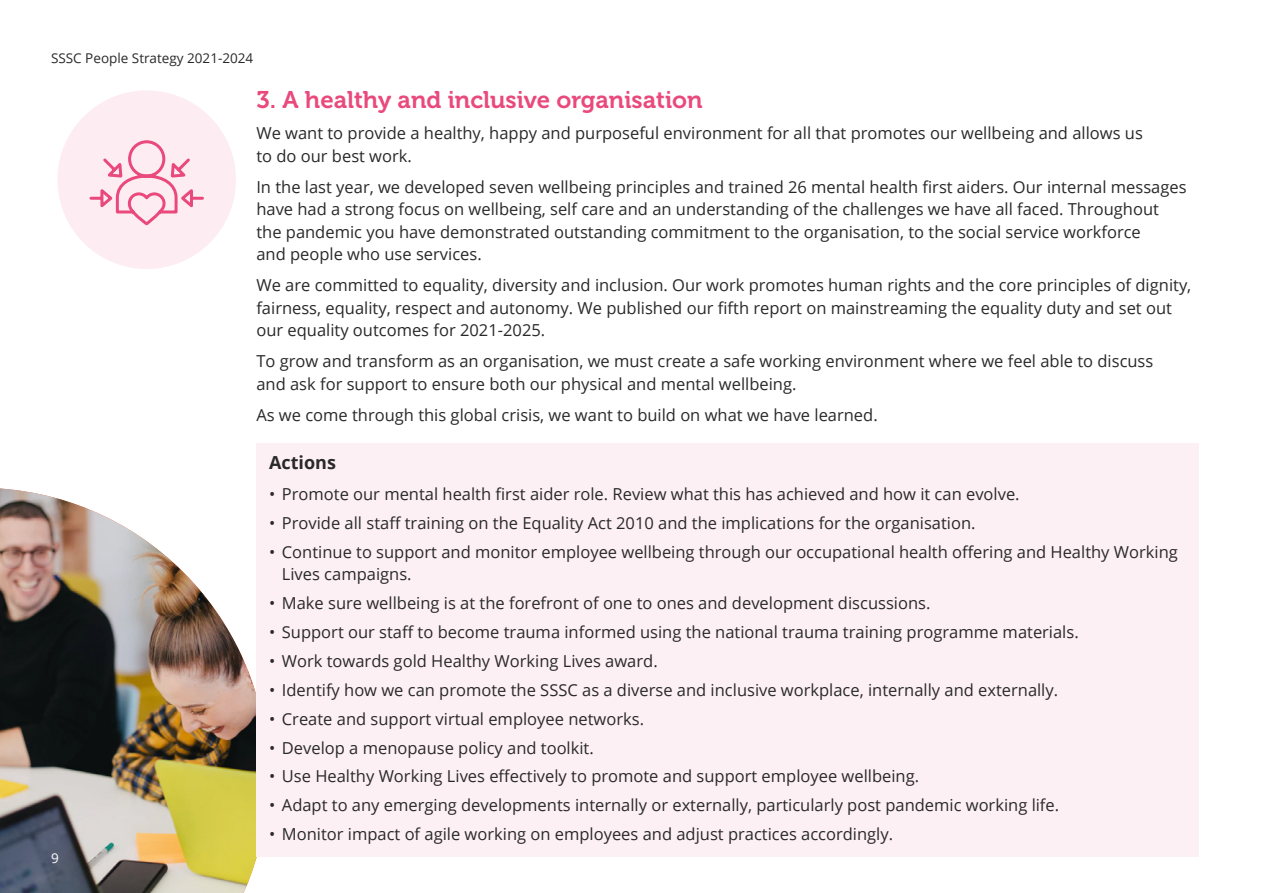
<style>
.page{position:relative;width:1263px;height:893px;background:#fff}
.page>*{position:absolute;margin:0;border:0;box-sizing:border-box;transform-origin:0 0}
.Strategy_Body{font:24px "Museo 700";color:#e9497c}
.Strategy_Body-2{font:700 18px "Open Sans";color:#292929}
.Strategy_Body-3{font:16.5px/22.5px "Open Sans";color:#292929}
.t1{font:13.5px "Open Sans";color:#292929}
.t2{font:13.5px "Open Sans";color:#fff}
</style>
<div class="page">
<img style="left:0;top:488px;width:257px;height:405px">
<div style="left:256px;top:443px;width:943px;height:414px;background:#fdf0f5"></div>
<div style="left:57px;top:90px;width:179px;height:179px;background:#fdedf2;border-radius:50%"></div>
<svg style="left:89px;top:140px;width:115px;height:86px"></svg>
<p class="t1" style="left:51px;top:49px;width:204px">SSSC People Strategy 2021-2024</p>
<p class="t2" style="left:51px;top:849px;width:9px">9</p>
<h1 class="Strategy_Body" style="left:256px;top:87px;width:448px">3. A healthy and inclusive organisation</h1>
<h1 class="Strategy_Body-3" style="left:256px;top:122px;width:888px">We want to provide a healthy, happy and purposeful environment for all that promotes our wellbeing and allows us to do our best work.</h1>
<h1 class="Strategy_Body-3" style="left:256px;top:175px;width:932px">In the last year, we developed seven wellbeing principles and trained 26 mental health first aiders. Our internal messages have had a strong focus on wellbeing, self care and an understanding of the challenges we have all faced. Throughout the pandemic you have demonstrated outstanding commitment to the organisation, to the social service workforce<br>and people who use services.</h1>
<h1 class="Strategy_Body-3" style="left:256px;top:274px;width:936px">We are committed to equality, diversity and inclusion. Our work promotes human rights and the core principles of dignity, fairness, equality, respect and autonomy. We published our fifth report on mainstreaming the equality duty and set out our equality outcomes for 2021-2025.</h1>
<h1 class="Strategy_Body-3" style="left:256px;top:350px;width:898px">To grow and transform as an organisation, we must create a safe working environment where we feel able to discuss and ask for support to ensure both our physical and mental wellbeing.</h1>
<h1 class="Strategy_Body-3" style="left:256px;top:403px;width:623px">As we come through this global crisis, we want to build on what we have learned.</h1>
<h1 class="Strategy_Body-2" style="left:269px;top:450px;width:68px">Actions</h1>
<h1 class="Strategy_Body-3" style="left:269px;top:482px;width:752px">• Promote our mental health first aider role. Review what this has achieved and how it can evolve.</h1>
<h1 class="Strategy_Body-3" style="left:269px;top:511px;width:708px">• Provide all staff training on the Equality Act 2010 and the implications for the organisation.</h1>
<h1 class="Strategy_Body-3" style="left:282px;top:540px;width:897px;text-indent:-13px">• Continue to support and monitor employee wellbeing through our occupational health offering and Healthy Working<br>Lives campaigns.</h1>
<h1 class="Strategy_Body-3" style="left:269px;top:591px;width:663px">• Make sure wellbeing is at the forefront of one to ones and development discussions.</h1>
<h1 class="Strategy_Body-3" style="left:269px;top:620px;width:811px">• Support our staff to become trauma informed using the national trauma training programme materials.</h1>
<h1 class="Strategy_Body-3" style="left:269px;top:649px;width:390px">• Work towards gold Healthy Working Lives award.</h1>
<h1 class="Strategy_Body-3" style="left:269px;top:678px;width:790px">• Identify how we can promote the SSSC as a diverse and inclusive workplace, internally and externally.</h1>
<h1 class="Strategy_Body-3" style="left:269px;top:707px;width:376px">• Create and support virtual employee networks.</h1>
<h1 class="Strategy_Body-3" style="left:269px;top:736px;width:326px">• Develop a menopause policy and toolkit.</h1>
<h1 class="Strategy_Body-3" style="left:269px;top:765px;width:651px">• Use Healthy Working Lives effectively to promote and support employee wellbeing.</h1>
<h1 class="Strategy_Body-3" style="left:269px;top:794px;width:791px">• Adapt to any emerging developments internally or externally, particularly post pandemic working life.</h1>
<h1 class="Strategy_Body-3" style="left:269px;top:822px;width:625px">• Monitor impact of agile working on employees and adjust practices accordingly.</h1>
</div>
